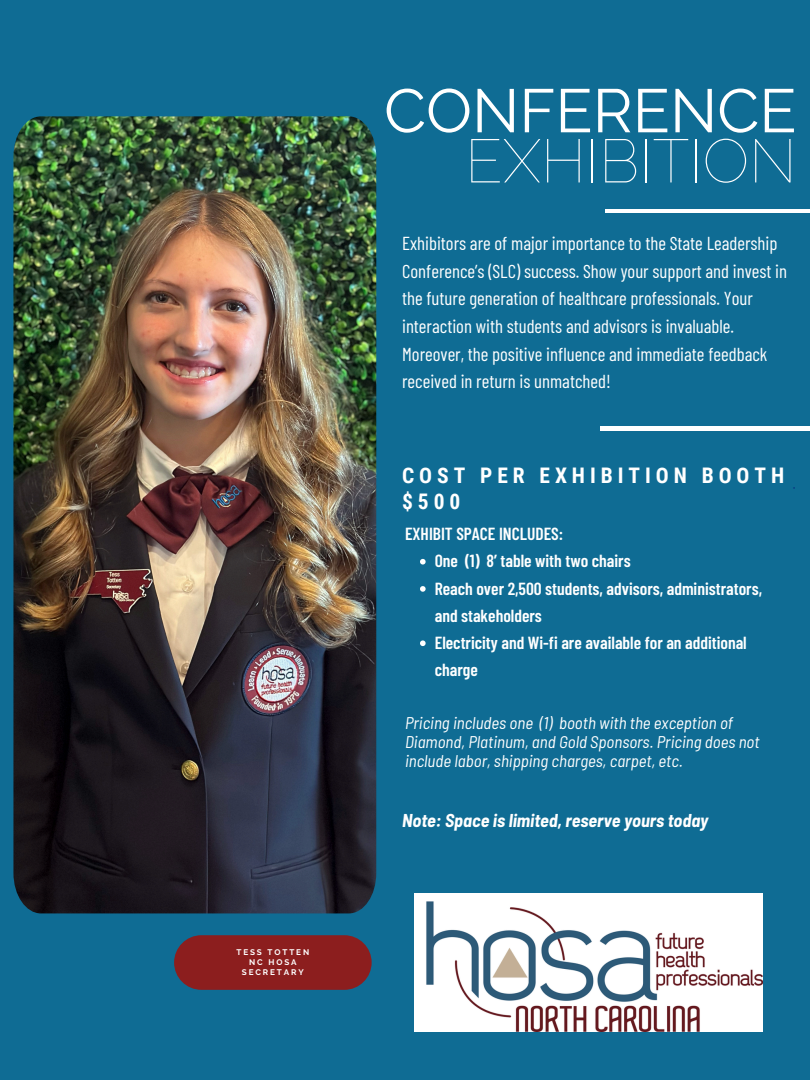
<style>
.page{position:relative;width:810px;height:1080px;background:#0f6c94}
.page>*{position:absolute;margin:0;border:0;box-sizing:border-box;transform-origin:0 0}
.t1{font:61.25px/50.1px "Raleway";color:#fff;text-align:right}
.t2{font:700 21.44px "Roboto Condensed";letter-spacing:.23em;color:#fff}
.t3{font:18.75px/27.6px "Barlow Condensed";color:#fff}
.t4{font:italic 700 semi-condensed 18.19px "Barlow";color:#fff}
.t5{font:600 17.5px/27.2px "Barlow Condensed";color:#fff}
.t6{font:italic semi-condensed 16.94px/18.8px "Barlow";color:#fff}
.t7{font:15px "Barlow Condensed";color:#073782}
.t8{font:700 8.12px "Raleway";letter-spacing:.23em;color:#fff}
.s1{font-weight:100}
</style>
<div class="page">
<hr style="left:688px;top:210px;width:122px;height:3px;background:#fff">
<hr style="left:605px;top:210px;width:167px;height:3px;background:#fff">
<hr style="left:684px;top:427px;width:126px;height:3px;background:#fff">
<hr style="left:601px;top:427px;width:167px;height:3px;background:#fff">
<img style="left:415px;top:893px;width:347px;height:139px">
<div style="left:174px;top:935px;width:198px;height:55px;background:#8c1e1e;border-radius:27px"></div>
<svg style="left:420px;top:559px;width:6px;height:6px"></svg>
<svg style="left:420px;top:586px;width:6px;height:6px"></svg>
<svg style="left:420px;top:640px;width:6px;height:6px"></svg>
<img style="left:13px;top:116px;width:363px;height:797px">
<h6 class="t8" style="left:236px;top:947px;width:74px">TESS TOTTEN</h6>
<h2 class="t8" style="left:249px;top:957px;width:49px">NC HOSA</h2>
<h3 class="t8" style="left:242px;top:967px;width:63px">SECRETARY</h3>
<p class="t1" style="left:384px;top:86px;width:414px">CONFERENCE<br><span class="s1">EXHIBITION</span></p>
<p class="t3" style="left:402px;top:229px;width:387px">Exhibitors are of major importance to the State Leadership Conference’s (SLC) success. Show your support and invest in the future generation of healthcare professionals. Your interaction with students and advisors is invaluable.<br>Moreover, the positive influence and immediate feedback received in return is unmatched!</p>
<h5 class="t2" style="left:402px;top:463px;width:384px">COST PER EXHIBITION BOOTH</h5>
<h5 class="t2" style="left:402px;top:489px;width:60px">$500</h5>
<h4 class="t5" style="left:405px;top:520px;width:160px">EXHIBIT SPACE INCLUDES:</h4>
<p class="t5" style="left:435px;top:547px;width:197px">One (1) 8’ table with two chairs</p>
<h1 class="t5" style="left:435px;top:574px;width:329px">Reach over 2,500 students, advisors, administrators, and stakeholders</h1>
<p class="t5" style="left:435px;top:628px;width:314px">Electricity and Wi-fi are available for an additional charge</p>
<p class="t6" style="left:405px;top:713px;width:356px">Pricing includes one (1) booth with the exception of<br>Diamond, Platinum, and Gold Sponsors. Pricing does not include labor, shipping charges, carpet, etc.</p>
<p class="t7" style="left:793px;top:474px;width:4px">.</p>
<p class="t4" style="left:402px;top:809px;width:308px">Note: Space is limited, reserve yours today</p>
</div>
